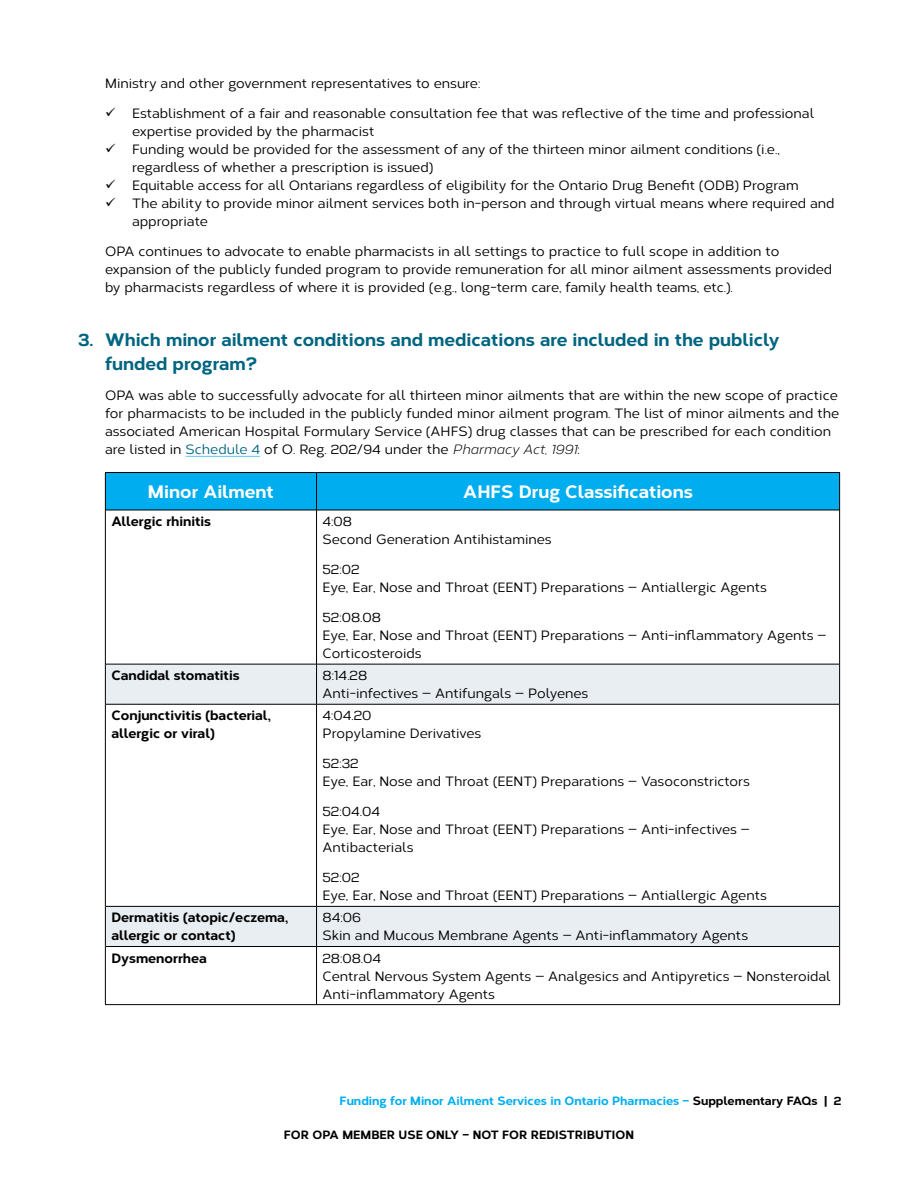
<style>
.page{position:relative;width:918px;height:1188px;background:#fff}
.page>*{position:absolute;margin:0;border:0;box-sizing:border-box;transform-origin:0 0}
.t1{font:800 18px/24px "Corbert";color:#006580}
.t2{font:800 18px "Corbert";color:#fff}
.t3{font:500 13.5px/18px "Corbert";color:#000}
.t4{font:800 13.5px/18px "Corbert";color:#000}
.t5{font:800 12px "Corbert";color:#00aeef}
.t6{font:800 12px "Corbert";color:#000}
.s1{color:#006580}
.s2{font-weight:400;font-style:italic}
.s3{color:#000}
</style>
<div class="page">
<hr style="left:186px;top:456px;width:74px;height:1px;background:#6dcff6">
<div style="left:106px;top:473px;width:733px;height:37px;background:#00aeef"></div>
<svg style="left:106px;top:665px;width:733px;height:281px"></svg>
<hr style="left:105px;top:472px;width:212px;height:1px;background:#000">
<hr style="left:105px;top:473px;width:1px;height:37px;background:#000">
<hr style="left:317px;top:472px;width:523px;height:1px;background:#000">
<hr style="left:839px;top:473px;width:1px;height:37px;background:#000">
<hr style="left:105px;top:510px;width:1px;height:154px;background:#000">
<hr style="left:839px;top:510px;width:1px;height:154px;background:#000">
<hr style="left:105px;top:664px;width:1px;height:40px;background:#000">
<hr style="left:839px;top:664px;width:1px;height:40px;background:#000">
<hr style="left:105px;top:704px;width:1px;height:202px;background:#000">
<hr style="left:839px;top:704px;width:1px;height:202px;background:#000">
<hr style="left:105px;top:906px;width:1px;height:40px;background:#000">
<hr style="left:839px;top:906px;width:1px;height:40px;background:#000">
<hr style="left:105px;top:946px;width:1px;height:58px;background:#000">
<hr style="left:839px;top:946px;width:1px;height:58px;background:#000">
<hr style="left:316px;top:473px;width:1px;height:37px;background:#000">
<hr style="left:106px;top:510px;width:211px;height:1px;background:#000">
<hr style="left:317px;top:510px;width:522px;height:1px;background:#000">
<hr style="left:316px;top:510px;width:1px;height:154px;background:#000">
<hr style="left:106px;top:664px;width:211px;height:1px;background:#000">
<hr style="left:317px;top:664px;width:522px;height:1px;background:#000">
<hr style="left:316px;top:664px;width:1px;height:40px;background:#000">
<hr style="left:106px;top:704px;width:211px;height:1px;background:#000">
<hr style="left:317px;top:704px;width:522px;height:1px;background:#000">
<hr style="left:316px;top:704px;width:1px;height:202px;background:#000">
<hr style="left:106px;top:906px;width:211px;height:1px;background:#000">
<hr style="left:317px;top:906px;width:522px;height:1px;background:#000">
<hr style="left:316px;top:907px;width:1px;height:39px;background:#000">
<hr style="left:106px;top:946px;width:211px;height:1px;background:#000">
<hr style="left:317px;top:946px;width:522px;height:1px;background:#000">
<hr style="left:316px;top:947px;width:1px;height:57px;background:#000">
<hr style="left:105px;top:1004px;width:212px;height:1px;background:#000">
<hr style="left:317px;top:1004px;width:523px;height:1px;background:#000">
<p class="t3" style="left:105px;top:74px;width:377px">Ministry and other government representatives to ensure:</p>
<p class="t3" style="left:132px;top:104px;width:684px;text-indent:-27px">✓ Establishment of a fair and reasonable consultation fee that was reflective of the time and professional expertise provided by the pharmacist</p>
<p class="t3" style="left:132px;top:140px;width:649px;text-indent:-27px">✓ Funding would be provided for the assessment of any of the thirteen minor ailment conditions (i.e., regardless of whether a prescription is issued)</p>
<p class="t3" style="left:105px;top:176px;width:695px">✓ Equitable access for all Ontarians regardless of eligibility for the Ontario Drug Benefit (ODB) Program</p>
<p class="t3" style="left:132px;top:194px;width:704px;text-indent:-27px">✓ The ability to provide minor ailment services both in-person and through virtual means where required and appropriate</p>
<p class="t3" style="left:105px;top:241px;width:729px">OPA continues to advocate to enable pharmacists in all settings to practice to full scope in addition to expansion of the publicly funded program to provide remuneration for all minor ailment assessments provided by pharmacists regardless of where it is provided (e.g., long-term care, family health teams, etc.).</p>
<h1 class="t1" style="left:105px;top:326px;width:676px;text-indent:-27px">3. Which minor ailment conditions and medications are included in the publicly funded program?</h1>
<p class="t3" style="left:105px;top:386px;width:736px">OPA was able to successfully advocate for all thirteen minor ailments that are within the new scope of practice for pharmacists to be included in the publicly funded minor ailment program. The list of minor ailments and the associated American Hospital Formulary Service (AHFS) drug classes that can be prescribed for each condition are listed in <span class="s1">Schedule 4</span> of O. Reg. 202/94 under the <span class="s2">Pharmacy Act, 1991</span>:</p>
<h1 class="t2" style="left:148px;top:477px;width:127px">Minor Ailment</h1>
<h1 class="t2" style="left:463px;top:477px;width:231px">AHFS Drug Classifications</h1>
<p class="t4" style="left:111px;top:511px;width:101px">Allergic rhinitis</p>
<p class="t3" style="left:323px;top:512px;width:231px">4:08<br>Second Generation Antihistamines</p>
<p class="t3" style="left:323px;top:560px;width:446px">52:02<br>Eye, Ear, Nose and Throat (EENT) Preparations — Antiallergic Agents</p>
<p class="t3" style="left:323px;top:608px;width:506px">52:08.08<br>Eye, Ear, Nose and Throat (EENT) Preparations — Anti-inflammatory Agents —<br>Corticosteroids</p>
<p class="t4" style="left:111px;top:665px;width:130px">Candidal stomatitis</p>
<p class="t3" style="left:323px;top:666px;width:267px">8:14.28<br>Anti-infectives — Antifungals — Polyenes</p>
<p class="t4" style="left:111px;top:706px;width:161px">Conjunctivitis (bacterial, allergic or viral)</p>
<p class="t3" style="left:323px;top:706px;width:160px">4:04.20<br>Propylamine Derivatives</p>
<p class="t3" style="left:323px;top:754px;width:429px">52:32<br>Eye, Ear, Nose and Throat (EENT) Preparations — Vasoconstrictors</p>
<p class="t3" style="left:323px;top:802px;width:429px">52:04.04<br>Eye, Ear, Nose and Throat (EENT) Preparations — Anti-infectives —<br>Antibacterials</p>
<p class="t3" style="left:323px;top:868px;width:446px">52:02<br>Eye, Ear, Nose and Throat (EENT) Preparations — Antiallergic Agents</p>
<p class="t4" style="left:111px;top:908px;width:178px">Dermatitis (atopic/eczema, allergic or contact)</p>
<p class="t3" style="left:323px;top:908px;width:427px">84:06<br>Skin and Mucous Membrane Agents — Anti-inflammatory Agents</p>
<p class="t4" style="left:111px;top:948px;width:97px">Dysmenorrhea</p>
<p class="t3" style="left:323px;top:948px;width:510px">28:08.04<br>Central Nervous System Agents — Analgesics and Antipyretics — Nonsteroidal<br>Anti-inflammatory Agents</p>
<p class="t5" style="left:340px;top:1091px;width:503px">Funding for Minor Ailment Services in Ontario Pharmacies – <span class="s3">Supplementary FAQs | 2</span></p>
<p class="t6" style="left:284px;top:1125px;width:352px">FOR OPA MEMBER USE ONLY – NOT FOR REDISTRIBUTION</p>
</div>
